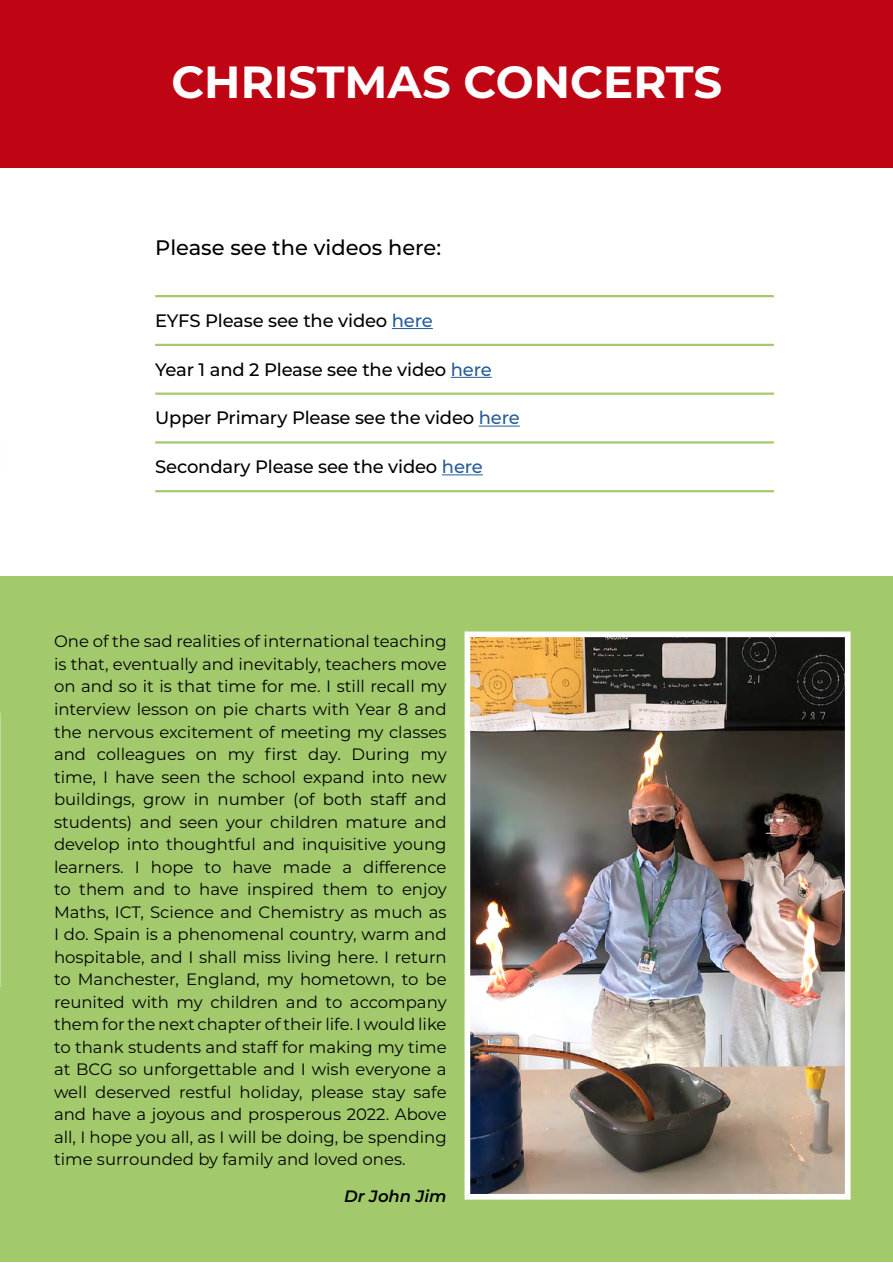
<style>
.page{position:relative;width:893px;height:1263px;background:#fff}
.page>*{position:absolute;margin:0;border:0;box-sizing:border-box;transform-origin:0 0}
.t1{font:700 45px "Montserrat";color:#fff}
.t2{font:500 21px "Montserrat";color:#000}
.t3{font:500 18px "Montserrat";letter-spacing:-.01em;color:#020203}
.t4{font:16.5px/22.5px "Montserrat";color:#020203;text-align:justify}
.t5{font:italic 600 16.5px "Montserrat";color:#020203}
.s1{color:#275b9b}
</style>
<div class="page">
<div style="left:0;top:0;width:893px;height:168px;background:#bf0413"></div>
<div style="left:0;top:576px;width:893px;height:686px;background:#a2ca6d"></div>
<svg style="left:0;top:713px;width:1px;height:274px"></svg>
<hr style="left:155px;top:295px;width:619px;height:2px;background:#a2ca6d">
<hr style="left:155px;top:344px;width:619px;height:2px;background:#a2ca6d">
<hr style="left:392px;top:328px;width:41px;height:1px;background:#275b9b">
<hr style="left:155px;top:392px;width:619px;height:3px;background:#a2ca6d">
<hr style="left:451px;top:377px;width:41px;height:1px;background:#275b9b">
<hr style="left:155px;top:441px;width:619px;height:3px;background:#a2ca6d">
<hr style="left:479px;top:426px;width:41px;height:1px;background:#275b9b">
<hr style="left:155px;top:490px;width:619px;height:2px;background:#a2ca6d">
<hr style="left:442px;top:474px;width:41px;height:1px;background:#275b9b">
<img style="left:472px;top:638px;width:371px;height:554px">
<div style="left:465px;top:631px;width:385px;height:568px;border:6px solid #fff"></div>
<h1 class="t1" style="left:171px;top:49px;width:552px">CHRISTMAS CONCERTS</h1>
<p class="t2" style="left:155px;top:233px;width:288px">Please see the videos here:</p>
<p class="t3" style="left:155px;top:308px;width:279px">EYFS Please see the video <span class="s1">here</span></p>
<p class="t3" style="left:155px;top:357px;width:338px">Year 1 and 2 Please see the video <span class="s1">here</span></p>
<p class="t3" style="left:155px;top:405px;width:366px">Upper Primary Please see the video <span class="s1">here</span></p>
<p class="t3" style="left:155px;top:454px;width:329px">Secondary Please see the video <span class="s1">here</span></p>
<p class="t4" style="left:54px;top:630px;width:394px">One of the sad realities of international teaching is that, eventually and inevitably, teachers move on and so it is that time for me. I still recall my interview lesson on pie charts with Year 8 and the nervous excitement of meeting my classes and colleagues on my first day. During my time, I have seen the school expand into new buildings, grow in number (of both staff and students) and seen your children mature and develop into thoughtful and inquisitive young learners. I hope to have made a difference to them and to have inspired them to enjoy Maths, ICT, Science and Chemistry as much as I do. Spain is a phenomenal country, warm and hospitable, and I shall miss living here. I return to Manchester, England, my hometown, to be reunited with my children and to accompany them for the next chapter of their life. I would like to thank students and staff for making my time at BCG so unforgettable and I wish everyone a well deserved restful holiday, please stay safe and have a joyous and prosperous 2022. Above all, I hope you all, as I will be doing, be spending time surrounded by family and loved ones.</p>
<p class="t5" style="left:344px;top:1184px;width:104px">Dr John Jim</p>
</div>
